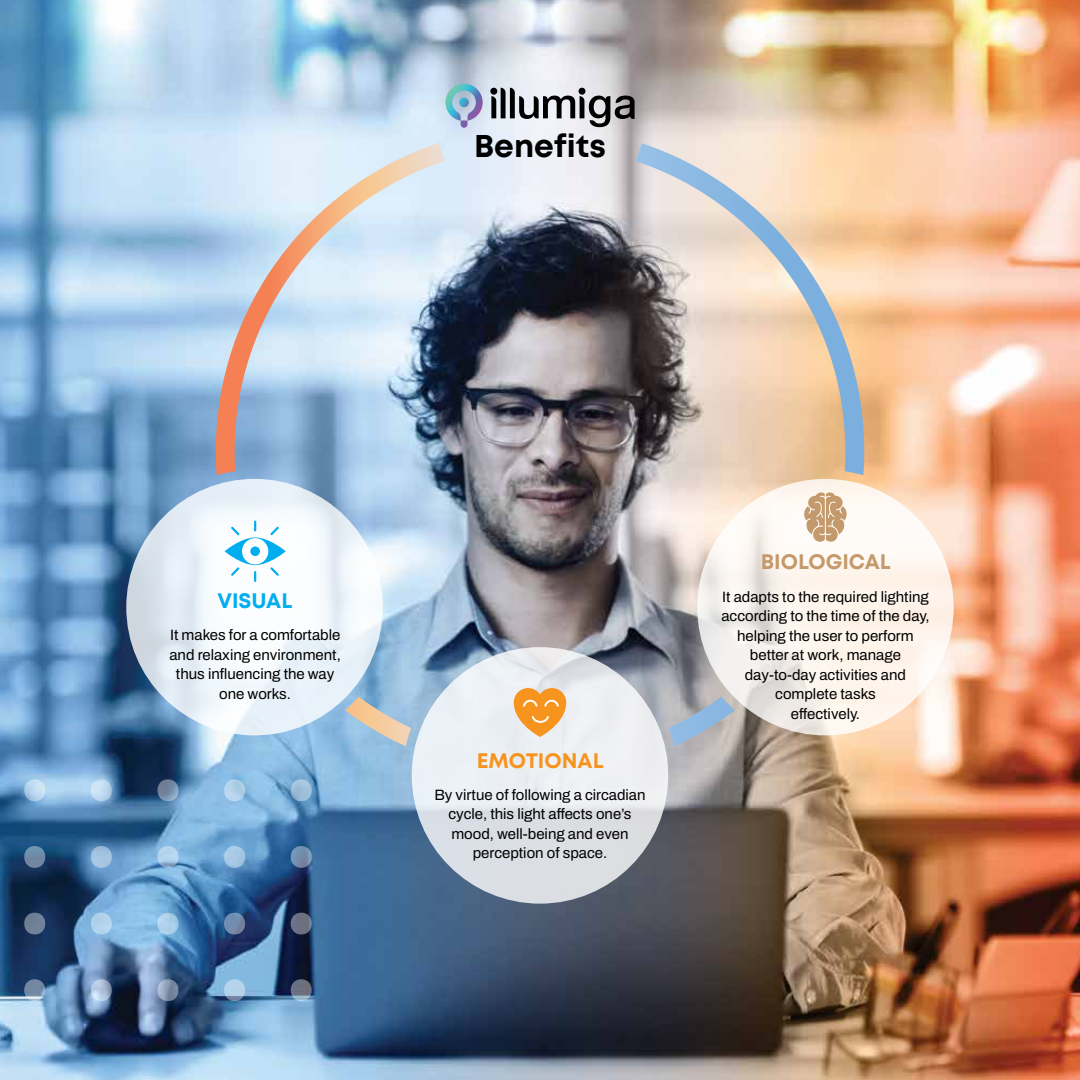
<style>
.page{position:relative;width:1080px;height:1080px;background:#fff}
.page>*{position:absolute;margin:0;border:0;box-sizing:border-box;transform-origin:0 0}
.t1{font:700 31.5px "Mont";color:#000}
.t2{font:700 21px "Mont";color:#c49a6c}
.t3{font:700 21px "Mont";color:#f7941e}
.t4{font:700 21px "Mont";color:#00aeef}
.t5{font:15px/19.5px "Archivo";color:#000;text-align:center}
</style>
<div class="page">
<img style="left:0;top:0;width:1080px;height:1080px">
<svg style="left:24px;top:779px;width:25px;height:22px"></svg>
<svg style="left:87px;top:779px;width:28px;height:22px"></svg>
<svg style="left:154px;top:779px;width:28px;height:22px"></svg>
<svg style="left:221px;top:779px;width:28px;height:22px"></svg>
<svg style="left:287px;top:779px;width:25px;height:22px"></svg>
<svg style="left:24px;top:846px;width:25px;height:22px"></svg>
<svg style="left:87px;top:846px;width:28px;height:22px"></svg>
<svg style="left:154px;top:846px;width:28px;height:22px"></svg>
<svg style="left:221px;top:846px;width:28px;height:22px"></svg>
<svg style="left:287px;top:846px;width:25px;height:22px"></svg>
<svg style="left:24px;top:913px;width:25px;height:21px"></svg>
<svg style="left:87px;top:913px;width:28px;height:21px"></svg>
<svg style="left:154px;top:913px;width:28px;height:21px"></svg>
<svg style="left:221px;top:913px;width:28px;height:21px"></svg>
<svg style="left:287px;top:913px;width:25px;height:21px"></svg>
<svg style="left:24px;top:979px;width:25px;height:22px"></svg>
<svg style="left:87px;top:979px;width:28px;height:22px"></svg>
<svg style="left:154px;top:979px;width:28px;height:22px"></svg>
<svg style="left:221px;top:979px;width:28px;height:22px"></svg>
<svg style="left:287px;top:979px;width:25px;height:22px"></svg>
<svg style="left:697px;top:479px;width:257px;height:256px;fill:#fef5ed"></svg>
<div style="left:412px;top:647px;width:256px;height:257px;background:linear-gradient(to right,#e4ebf2,#e8e8e9);border-radius:50%"></div>
<svg style="left:126px;top:479px;width:257px;height:256px"></svg>
<svg style="left:669px;top:697px;width:66px;height:49px;background:#a6b5c5"></svg>
<svg style="left:345px;top:697px;width:66px;height:49px;background:#b9c3c7"></svg>
<svg style="left:216px;top:143px;width:229px;height:332px;background:#bfcddc"></svg>
<svg style="left:636px;top:143px;width:228px;height:332px;background:#d1c2b4"></svg>
<svg style="left:225px;top:537px;width:61px;height:28px"></svg>
<svg style="left:231px;top:521px;width:48px;height:61px"></svg>
<svg style="left:512px;top:688px;width:56px;height:49px;background:#f2b56b"></svg>
<svg style="left:804px;top:492px;width:43px;height:50px"></svg>
<svg style="left:491px;top:88px;width:144px;height:39px;background:#9a9b9e"></svg>
<div style="left:579px;top:88px;width:6px;height:7px;background:#000;border-radius:50%"></div>
<div style="left:490px;top:88px;width:7px;height:7px;background:#000;border-radius:50%"></div>
<svg style="left:445px;top:84px;width:38px;height:44px;background:#9bbbd4"></svg>
<h1 class="t1" style="left:474px;top:125px;width:133px">Benefits</h1>
<h2 class="t2" style="left:761px;top:548px;width:132px">BIOLOGICAL</h2>
<h2 class="t4" style="left:217px;top:587px;width:76px">VISUAL</h2>
<p class="t5" style="left:721px;top:587px;width:210px">It adapts to the required lighting according to the time of the day, helping the user to perform better at work, manage day-to-day activities and complete tasks<br>effectively.</p>
<p class="t5" style="left:169px;top:625px;width:173px">It makes for a comfortable and relaxing environment, thus influencing the way one works.</p>
<h2 class="t3" style="left:477px;top:747px;width:128px">EMOTIONAL</h2>
<p class="t5" style="left:434px;top:785px;width:213px">By virtue of following a circadian cycle, this light affects one’s mood, well-being and even perception of space.</p>
</div>
